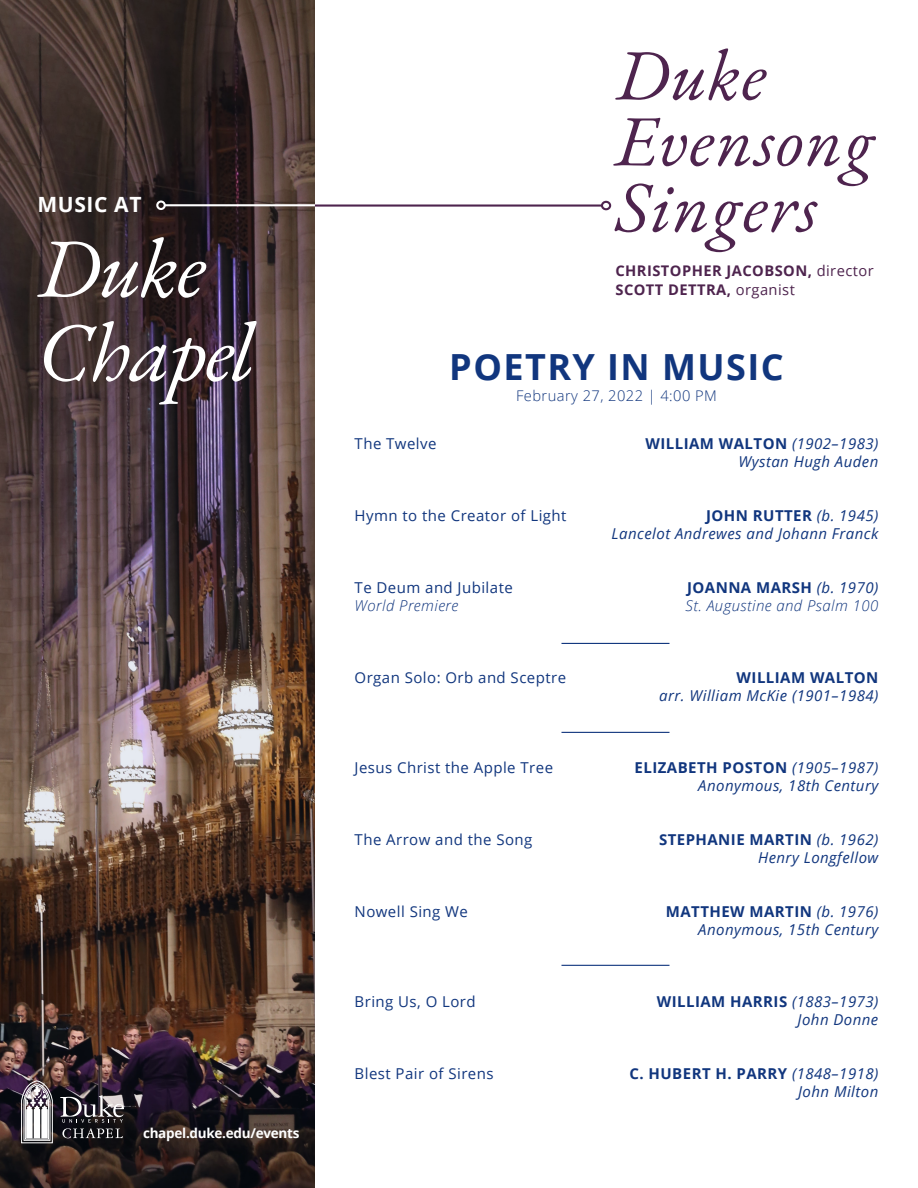
<style>
.page{position:relative;width:918px;height:1188px;background:#fff}
.page>*{position:absolute;margin:0;border:0;box-sizing:border-box;transform-origin:0 0}
.t1{font:italic 84px/84px "EB Garamond";letter-spacing:-.01em;color:#fff}
.t2{font:italic 72px/66px "EB Garamond";letter-spacing:.02em;color:#4e244e}
.t3{font:700 36px "Open Sans";letter-spacing:.04em;color:#11367e}
.t4{font:700 21px "Open Sans";letter-spacing:.03em;color:#fff}
.Dates_and_Authors{font:700 15px "Open Sans";letter-spacing:.03em;color:#11367e}
.Dates_and_Authors-2{font:15px "Open Sans";letter-spacing:.03em;color:#11367e}
.Time{font:italic 15px "Open Sans";letter-spacing:.03em;color:#11367e}
.Time-2{font:15px "Open Sans";letter-spacing:.03em;color:#11367e}
.Dates_and_Authors-3{font:italic 15px "Open Sans";letter-spacing:.03em;color:#11367e}
.Time-3{font:italic 300 15px "Open Sans";letter-spacing:.03em;color:#11367e}
.Time-4{font:700 15px "Open Sans";letter-spacing:.03em;color:#11367e}
.Time-5{font:700 14.7px/18.9px "Open Sans";letter-spacing:.03em;color:#4e244e}
.t5{font:300 14.7px "Open Sans";letter-spacing:.03em;color:#11367e}
.Time-6{font:700 13.5px "Open Sans";letter-spacing:-.02em;color:#fff}
.s1{font-weight:400}
.s2{font-weight:400;font-style:italic}
</style>
<div class="page">
<img style="left:0;top:0;width:315px;height:1188px">
<hr style="left:315px;top:204px;width:287px;height:3px;background:#4e244e">
<div style="left:601px;top:201px;width:10px;height:9px;border:2px solid #4e244e;border-radius:50%"></div>
<hr style="left:165px;top:204px;width:150px;height:2px;background:#fff">
<div style="left:156px;top:201px;width:10px;height:9px;border:2px solid #fff;border-radius:50%"></div>
<svg style="left:60px;top:1095px;width:64px;height:43px;background:#4e4b50"></svg>
<svg style="left:21px;top:1080px;width:32px;height:64px"></svg>
<hr style="left:561px;top:643px;width:108px;height:1px;background:#11367e">
<hr style="left:561px;top:732px;width:108px;height:1px;background:#11367e">
<hr style="left:561px;top:965px;width:108px;height:1px;background:#11367e">
<p class="t4" style="left:37px;top:190px;width:106px">MUSIC AT</p>
<p class="t1" style="left:37px;top:227px;width:219px">Duke<br>Chapel</p>
<p class="Time-6" style="left:143px;top:1124px;width:158px">chapel.duke.edu/events</p>
<p class="t2" style="left:615px;top:43px;width:152px">Duke</p>
<p class="t2" style="left:615px;top:109px;width:260px">Evensong<br>Singers</p>
<p class="Time-5" style="left:615px;top:261px;width:260px">CHRISTOPHER JACOBSON, <span class="s1">director<br></span>SCOTT DETTRA, <span class="s1">organist</span></p>
<p class="t3" style="left:449px;top:342px;width:336px">POETRY IN MUSIC</p>
<p class="t5" style="left:516px;top:386px;width:202px">February 27, 2022 | 4:00 PM</p>
<p class="Dates_and_Authors-2" style="left:355px;top:433px;width:83px">The Twelve</p>
<p class="Dates_and_Authors" style="left:645px;top:432px;width:234px">WILLIAM WALTON <span class="s2">(1902–1983)</span></p>
<p class="Dates_and_Authors-3" style="left:739px;top:451px;width:141px">Wystan Hugh Auden</p>
<p class="Dates_and_Authors-2" style="left:355px;top:505px;width:213px">Hymn to the Creator of Light</p>
<p class="Dates_and_Authors" style="left:706px;top:504px;width:174px">JOHN RUTTER <span class="s2">(b. 1945)</span></p>
<p class="Time" style="left:612px;top:523px;width:268px">Lancelot Andrewes and Johann Franck</p>
<p class="Time-2" style="left:355px;top:577px;width:160px">Te Deum and Jubilate</p>
<p class="Time-4" style="left:687px;top:576px;width:193px">JOANNA MARSH <span class="s2">(b. 1970)</span></p>
<p class="Time-3" style="left:355px;top:595px;width:105px">World Premiere</p>
<p class="Time-3" style="left:685px;top:595px;width:194px">St. Augustine and Psalm 100</p>
<p class="Time-2" style="left:355px;top:667px;width:213px">Organ Solo: Orb and Sceptre</p>
<p class="Time-4" style="left:737px;top:666px;width:143px">WILLIAM WALTON</p>
<p class="Time" style="left:659px;top:685px;width:221px">arr. William McKie (1901–1984)</p>
<p class="Dates_and_Authors-2" style="left:355px;top:757px;width:200px">Jesus Christ the Apple Tree</p>
<p class="Dates_and_Authors" style="left:635px;top:756px;width:245px">ELIZABETH POSTON <span class="s2">(1905–1987)</span></p>
<p class="Dates_and_Authors-3" style="left:698px;top:775px;width:182px">Anonymous, 18th Century</p>
<p class="Dates_and_Authors-2" style="left:355px;top:829px;width:179px">The Arrow and the Song</p>
<p class="Dates_and_Authors" style="left:659px;top:828px;width:221px">STEPHANIE MARTIN <span class="s2">(b. 1962)</span></p>
<p class="Time" style="left:758px;top:847px;width:122px">Henry Longfellow</p>
<p class="Dates_and_Authors-2" style="left:355px;top:901px;width:115px">Nowell Sing We</p>
<p class="Dates_and_Authors" style="left:666px;top:900px;width:214px">MATTHEW MARTIN <span class="s2">(b. 1976)</span></p>
<p class="Time" style="left:698px;top:919px;width:182px">Anonymous, 15th Century</p>
<p class="Dates_and_Authors-2" style="left:355px;top:991px;width:123px">Bring Us, O Lord</p>
<p class="Dates_and_Authors" style="left:657px;top:990px;width:223px">WILLIAM HARRIS <span class="s2">(1883–1973)</span></p>
<p class="Time" style="left:798px;top:1009px;width:82px">John Donne</p>
<p class="Dates_and_Authors-2" style="left:355px;top:1063px;width:140px">Blest Pair of Sirens</p>
<p class="Dates_and_Authors" style="left:630px;top:1062px;width:250px">C. HUBERT H. PARRY <span class="s2">(1848–1918)</span></p>
<p class="Time" style="left:798px;top:1081px;width:82px">John Milton</p>
</div>
